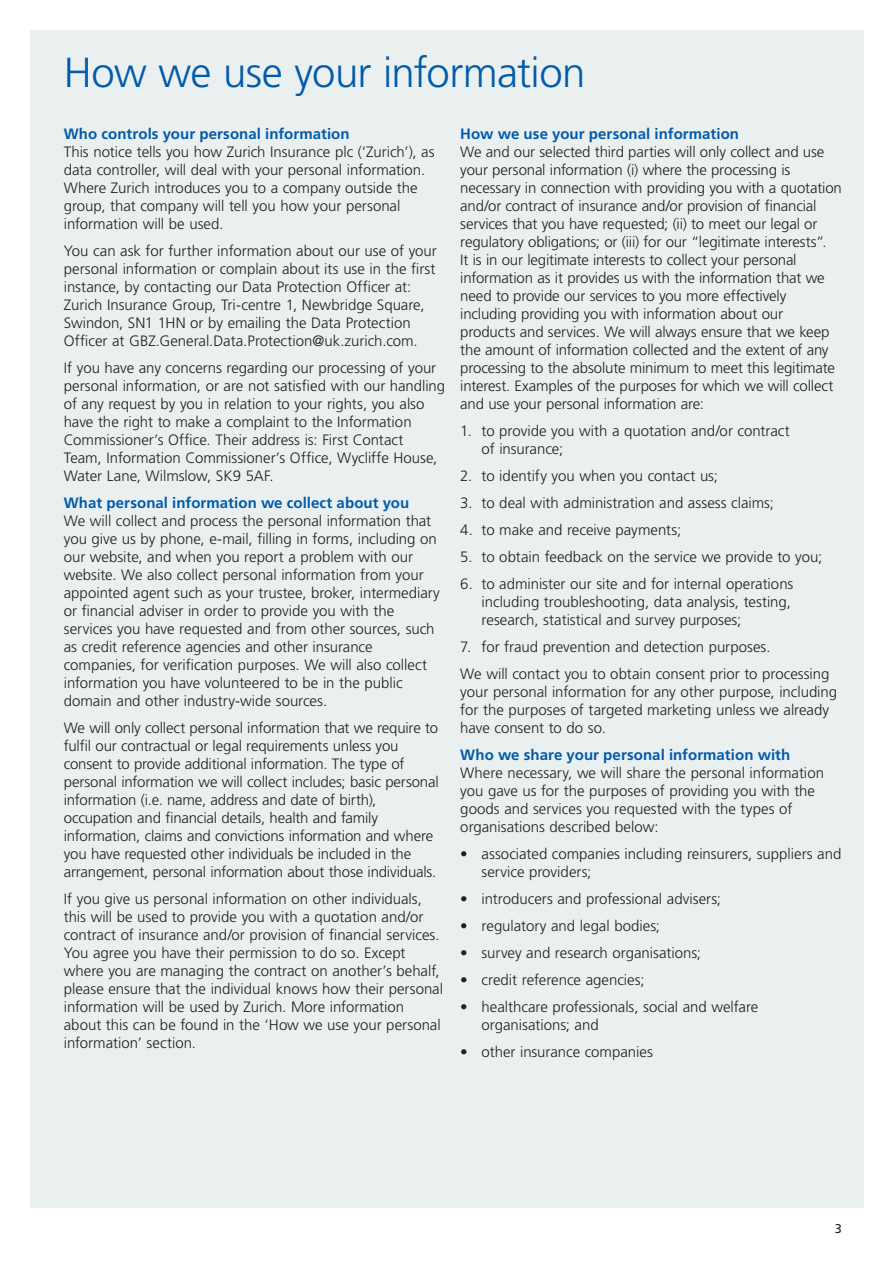
<style>
.page{position:relative;width:893px;height:1263px;background:#fff}
.page>*{position:absolute;margin:0;border:0;box-sizing:border-box;transform-origin:0 0}
.Head_1{font:300 42px "Frutiger LT Std";letter-spacing:-.015em;color:#015aaa}
.Body{font:300 15px/18px "Frutiger LT Std";letter-spacing:-.005em;color:#231f20}
.Body_indent_1__1_1{font:300 15px/18px "Frutiger LT Std";color:#231f20}
.Bullet{font:300 15px/18px "Frutiger LT Std";letter-spacing:-.005em;color:#231f20}
.Head_3{font:700 15px "Frutiger LT Std";letter-spacing:.005em;color:#015aaa}
.Page_number{font:12.75px "Frutiger LT Std";color:#231f20}
</style>
<div class="page">
<div style="left:30px;top:30px;width:833px;height:1178px;background:#eaf0f0"></div>
<p class="Head_1" style="left:64px;top:49px;width:523px">How we use your information</p>
<p class="Head_3" style="left:64px;top:125px;width:287px">Who controls your personal information</p>
<p class="Body" style="left:64px;top:143px;width:372px">This notice tells you how Zurich Insurance plc (‘Zurich’), as data controller, will deal with your personal information.<br>Where Zurich introduces you to a company outside the group, that company will tell you how your personal information will be used.</p>
<p class="Body" style="left:64px;top:242px;width:374px">You can ask for further information about our use of your personal information or complain about its use in the first instance, by contacting our Data Protection Officer at:<br>Zurich Insurance Group, Tri-centre 1, Newbridge Square, Swindon, SN1 1HN or by emailing the Data Protection Officer at GBZ.General.Data.Protection@uk.zurich.com.</p>
<p class="Body" style="left:64px;top:359px;width:383px">If you have any concerns regarding our processing of your personal information, or are not satisfied with our handling of any request by you in relation to your rights, you also have the right to make a complaint to the Information Commissioner’s Office. Their address is: First Contact Team, Information Commissioner’s Office, Wycliffe House, Water Lane, Wilmslow, SK9 5AF.</p>
<p class="Head_3" style="left:64px;top:494px;width:347px">What personal information we collect about you</p>
<p class="Body" style="left:64px;top:512px;width:378px">We will collect and process the personal information that you give us by phone, e-mail, filling in forms, including on our website, and when you report a problem with our website. We also collect personal information from your appointed agent such as your trustee, broker, intermediary or financial adviser in order to provide you with the services you have requested and from other sources, such as credit reference agencies and other insurance companies, for verification purposes. We will also collect information you have volunteered to be in the public domain and other industry-wide sources.</p>
<p class="Body" style="left:64px;top:719px;width:376px">We will only collect personal information that we require to fulfil our contractual or legal requirements unless you consent to provide additional information. The type of personal information we will collect includes; basic personal information (i.e. name, address and date of birth), occupation and financial details, health and family information, claims and convictions information and where you have requested other individuals be included in the arrangement, personal information about those individuals.</p>
<p class="Body" style="left:64px;top:890px;width:381px">If you give us personal information on other individuals, this will be used to provide you with a quotation and/or contract of insurance and/or provision of financial services.<br>You agree you have their permission to do so. Except where you are managing the contract on another’s behalf, please ensure that the individual knows how their personal information will be used by Zurich. More information about this can be found in the ‘How we use your personal information’ section.</p>
<p class="Head_3" style="left:460px;top:125px;width:280px">How we use your personal information</p>
<p class="Body" style="left:460px;top:143px;width:383px">We and our selected third parties will only collect and use your personal information (i) where the processing is necessary in connection with providing you with a quotation and/or contract of insurance and/or provision of financial services that you have requested; (ii) to meet our legal or regulatory obligations; or (iii) for our “legitimate interests”.<br>It is in our legitimate interests to collect your personal information as it provides us with the information that we need to provide our services to you more effectively including providing you with information about our products and services. We will always ensure that we keep the amount of information collected and the extent of any processing to the absolute minimum to meet this legitimate interest. Examples of the purposes for which we will collect and use your personal information are:</p>
<p class="Body_indent_1__1_1" style="left:482px;top:422px;width:310px;text-indent:-21px">1. to provide you with a quotation and/or contract of insurance;</p>
<p class="Body_indent_1__1_1" style="left:460px;top:467px;width:259px">2. to identify you when you contact us;</p>
<p class="Body_indent_1__1_1" style="left:460px;top:494px;width:315px">3. to deal with administration and assess claims;</p>
<p class="Body_indent_1__1_1" style="left:460px;top:521px;width:222px">4. to make and receive payments;</p>
<p class="Body_indent_1__1_1" style="left:460px;top:548px;width:363px">5. to obtain feedback on the service we provide to you;</p>
<p class="Body_indent_1__1_1" style="left:482px;top:575px;width:313px;text-indent:-21px">6. to administer our site and for internal operations including troubleshooting, data analysis, testing, research, statistical and survey purposes;</p>
<p class="Body_indent_1__1_1" style="left:460px;top:638px;width:312px">7. for fraud prevention and detection purposes.</p>
<p class="Body" style="left:460px;top:665px;width:378px">We will contact you to obtain consent prior to processing your personal information for any other purpose, including for the purposes of targeted marketing unless we already have consent to do so.</p>
<p class="Head_3" style="left:460px;top:746px;width:332px">Who we share your personal information with</p>
<p class="Body" style="left:460px;top:764px;width:365px">Where necessary, we will share the personal information you gave us for the purposes of providing you with the goods and services you requested with the types of organisations described below:</p>
<p class="Bullet" style="left:482px;top:845px;width:361px;text-indent:-21px">• associated companies including reinsurers, suppliers and service providers;</p>
<p class="Bullet" style="left:460px;top:890px;width:262px">• introducers and professional advisers;</p>
<p class="Bullet" style="left:460px;top:917px;width:201px">• regulatory and legal bodies;</p>
<p class="Bullet" style="left:460px;top:944px;width:242px">• survey and research organisations;</p>
<p class="Bullet" style="left:460px;top:971px;width:186px">• credit reference agencies;</p>
<p class="Bullet" style="left:482px;top:998px;width:278px;text-indent:-21px">• healthcare professionals, social and welfare organisations; and</p>
<p class="Bullet" style="left:460px;top:1043px;width:194px">• other insurance companies</p>
<p class="Page_number" style="left:835px;top:1221px;width:9px">3</p>
</div>
